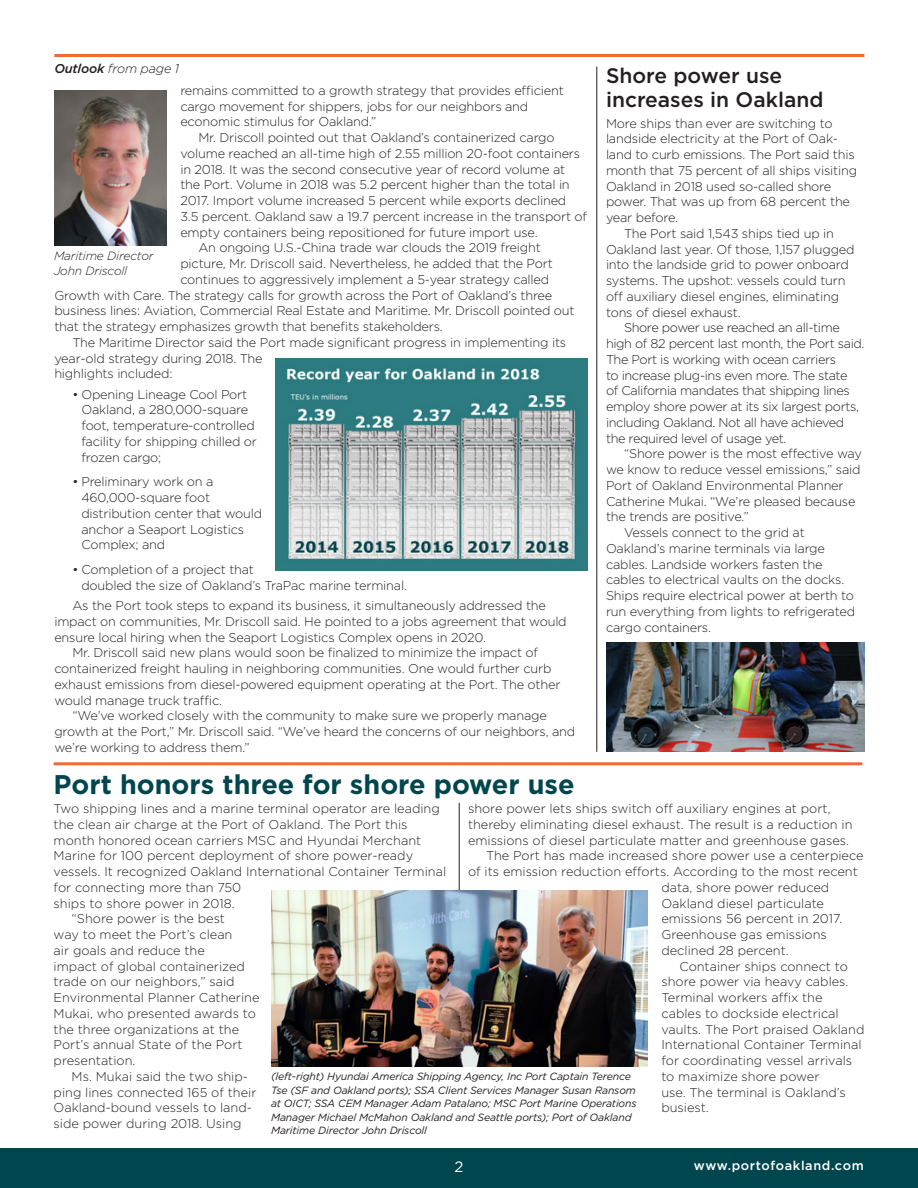
<style>
.page{position:relative;width:918px;height:1188px;background:#fff}
.page>*{position:absolute;margin:0;border:0;box-sizing:border-box;transform-origin:0 0}
.scondary_Headline{font:700 27px "Gotham";color:#00464e}
.Subhead{font:500 21px/24px "Gotham";color:#231f20}
.t1{font:15px "Gotham";color:#fff}
.Story_Paragraph{font:300 12.75px/15.8px "Gotham";letter-spacing:-.015em;color:#231f20}
.Story_Lead_Paragraph{font:300 12.75px/15.8px "Gotham";letter-spacing:-.005em;color:#231f20}
.t2{font:500 12.75px "Gotham";letter-spacing:.05em;color:#fff}
.Jumps_from{font:italic 300 12.75px "Gotham";letter-spacing:-.015em;color:#231f20}
.Photo_Caption{font:italic 300 12px/15px "Gotham";letter-spacing:-.015em;color:#231f20}
.Photo_Caption-2{font:italic 10.5px/13.5px "Gotham";letter-spacing:-.015em;color:#231f20}
.s1{font-weight:500}
</style>
<div class="page">
<div style="left:0;top:1148px;width:918px;height:40px;background:#00464e"></div>
<hr style="left:54px;top:54px;width:810px;height:3px;background:#f26935">
<hr style="left:54px;top:762px;width:808px;height:3px;background:#f26935">
<hr style="left:459px;top:803px;width:1px;height:92px;background:#231f20">
<hr style="left:597px;top:67px;width:1px;height:685px;background:#231f20">
<img style="left:54px;top:90px;width:113px;height:156px">
<img style="left:276px;top:359px;width:312px;height:211px">
<img style="left:606px;top:642px;width:259px;height:110px">
<img style="left:271px;top:890px;width:377px;height:177px">
<p class="Jumps_from" style="left:54px;top:61px;width:126px"><span class="s1">Outlook</span> from page 1</p>
<p class="Subhead" style="left:606px;top:64px;width:219px">Shore power use increases in Oakland</p>
<p class="Story_Lead_Paragraph" style="left:606px;top:115px;width:253px">More ships than ever are switching to landside electricity at the Port of Oak&shy;land to curb emissions. The Port said this month that 75 percent of all ships visiting Oakland in 2018 used so-called shore power. That was up from 68 percent the year before.</p>
<p class="Story_Paragraph" style="left:606px;top:225px;width:250px;text-indent:18px">The Port said 1,543 ships tied up in Oakland last year. Of those, 1,157 plugged into the landside grid to power onboard systems. The upshot: vessels could turn off auxiliary diesel engines, eliminating tons of diesel exhaust.</p>
<p class="Story_Paragraph" style="left:606px;top:320px;width:260px;text-indent:18px">Shore power use reached an all-time high of 82 percent last month, the Port said.<br>The Port is working with ocean carriers<br>to increase plug-ins even more. The state<br>of California mandates that shipping lines employ shore power at its six largest ports, including Oakland. Not all have achieved the required level of usage yet.</p>
<p class="Story_Paragraph" style="left:606px;top:446px;width:257px;text-indent:18px">“Shore power is the most effective way we know to reduce vessel emissions,” said Port of Oakland Environmental Planner Catherine Mukai. “We’re pleased because the trends are positive.”</p>
<p class="Story_Paragraph" style="left:606px;top:524px;width:251px;text-indent:18px">Vessels connect to the grid at Oakland’s marine terminals via large cables. Landside workers fasten the cables to electrical vaults on the docks.<br>Ships require electrical power at berth to run everything from lights to refrigerated cargo containers.</p>
<p class="Story_Paragraph" style="left:180px;top:82px;width:385px">remains committed to a growth strategy that provides efficient cargo movement for shippers, jobs for our neighbors and economic stimulus for Oakland.”</p>
<p class="Story_Paragraph" style="left:180px;top:129px;width:408px;text-indent:18px">Mr. Driscoll pointed out that Oakland’s containerized cargo volume reached an all-time high of 2.55 million 20-foot containers in 2018. It was the second consecutive year of record volume at the Port. Volume in 2018 was 5.2 percent higher than the total in 2017. Import volume increased 5 percent while exports declined 3.5 percent. Oakland saw a 19.7 percent increase in the transport of empty containers being repositioned for future import use.</p>
<p class="Story_Paragraph" style="left:198px;top:240px;width:344px">An ongoing U.S.-China trade war clouds the 2019 freight</p>
<p class="Story_Paragraph" style="left:180px;top:255px;width:374px">picture, Mr. Driscoll said. Nevertheless, he added that the Port</p>
<p class="Story_Paragraph" style="left:180px;top:271px;width:370px">continues to aggressively implement a 5-year strategy called</p>
<p class="Story_Paragraph" style="left:54px;top:287px;width:499px">Growth with Care. The strategy calls for growth across the Port of Oakland’s three</p>
<p class="Story_Paragraph" style="left:54px;top:303px;width:522px">business lines: Aviation, Commercial Real Estate and Maritime. Mr. Driscoll pointed out</p>
<p class="Story_Paragraph" style="left:54px;top:318px;width:390px">that the strategy emphasizes growth that benefits stakeholders.</p>
<p class="Story_Paragraph" style="left:54px;top:334px;width:513px;text-indent:18px">The Maritime Director said the Port made significant progress in implementing its year-old strategy during 2018. The<br>highlights included:</p>
<p class="Story_Paragraph" style="left:81px;top:386px;width:177px;text-indent:-9px">• Opening Lineage Cool Port<br>Oakland, a 280,000-square foot, temperature-controlled facility for shipping chilled or frozen cargo;</p>
<p class="Story_Paragraph" style="left:81px;top:474px;width:182px;text-indent:-9px">• Preliminary work on a<br>460,000-square foot distribution center that would anchor a Seaport Logistics<br>Complex; and</p>
<p class="Story_Paragraph" style="left:81px;top:561px;width:327px;text-indent:-9px">• Completion of a project that<br>doubled the size of Oakland’s TraPac marine terminal.</p>
<p class="Story_Paragraph" style="left:54px;top:597px;width:514px;text-indent:18px">As the Port took steps to expand its business, it simultaneously addressed the impact on communities, Mr. Driscoll said. He pointed to a jobs agreement that would ensure local hiring when the Seaport Logistics Complex opens in 2020.</p>
<p class="Story_Paragraph" style="left:54px;top:645px;width:508px;text-indent:18px">Mr. Driscoll said new plans would soon be finalized to minimize the impact of containerized freight hauling in neighboring communities. One would further curb exhaust emissions from diesel-powered equipment operating at the Port. The other would manage truck traffic.</p>
<p class="Story_Paragraph" style="left:54px;top:708px;width:522px;text-indent:18px">“We’ve worked closely with the community to make sure we properly manage growth at the Port,” Mr. Driscoll said. “We’ve heard the concerns of our neighbors, and we’re working to address them.”</p>
<p class="Photo_Caption" style="left:54px;top:248px;width:101px">Maritime Director<br>John Driscoll</p>
<p class="scondary_Headline" style="left:54px;top:767px;width:523px">Port honors three for shore power use</p>
<p class="Story_Lead_Paragraph" style="left:54px;top:800px;width:394px">Two shipping lines and a marine terminal operator are leading the clean air charge at the Port of Oakland. The Port this month honored ocean carriers MSC and Hyundai Merchant Marine for 100 percent deployment of shore power-ready vessels. It recognized Oakland International Container Terminal for connecting more than 750<br>ships to shore power in 2018.</p>
<p class="Story_Paragraph" style="left:54px;top:911px;width:207px;text-indent:18px">“Shore power is the best<br>way to meet the Port’s clean<br>air goals and reduce the<br>impact of global containerized trade on our neighbors,” said<br>Environmental Planner Catherine<br>Mukai, who presented awards to the three organizations at the<br>Port’s annual State of the Port presentation.</p>
<p class="Story_Paragraph" style="left:54px;top:1068px;width:204px;text-indent:18px">Ms. Mukai said the two ship&shy;ping lines connected 165 of their<br>Oakland-bound vessels to land&shy;side power during 2018. Using</p>
<p class="Story_Paragraph" style="left:468px;top:800px;width:386px">shore power lets ships switch off auxiliary engines at port, thereby eliminating diesel exhaust. The result is a reduction in emissions of diesel particulate matter and greenhouse gases.</p>
<p class="Story_Paragraph" style="left:486px;top:848px;width:379px">The Port has made increased shore power use a centerpiece</p>
<p class="Story_Paragraph" style="left:468px;top:863px;width:391px">of its emission reduction efforts. According to the most recent</p>
<p class="Story_Paragraph" style="left:661px;top:879px;width:169px">data, shore power reduced</p>
<p class="Story_Paragraph" style="left:661px;top:895px;width:164px">Oakland diesel particulate</p>
<p class="Story_Paragraph" style="left:661px;top:911px;width:182px">emissions 56 percent in 2017.</p>
<p class="Story_Paragraph" style="left:661px;top:926px;width:167px">Greenhouse gas emissions</p>
<p class="Story_Paragraph" style="left:661px;top:942px;width:129px">declined 28 percent.</p>
<p class="Story_Paragraph" style="left:661px;top:958px;width:205px;text-indent:18px">Container ships connect to shore power via heavy cables.<br>Terminal workers affix the cables to dockside electrical vaults. The Port praised Oakland<br>International Container Terminal for coordinating vessel arrivals to maximize shore power<br>use. The terminal is Oakland’s busiest.</p>
<p class="Photo_Caption-2" style="left:271px;top:1069px;width:367px">(left-right) Hyundai America Shipping Agency, Inc Port Captain Terence Tse (SF and Oakland ports); SSA Client Services Manager Susan Ransom at OICT; SSA CEM Manager Adam Patalano; MSC Port Marine Operations Manager Michael McMahon Oakland and Seattle ports); Port of Oakland Maritime Director John Driscoll</p>
<p class="t1" style="left:455px;top:1157px;width:10px">2</p>
<p class="t2" style="left:694px;top:1157px;width:171px">www.portofoakland.com</p>
</div>
